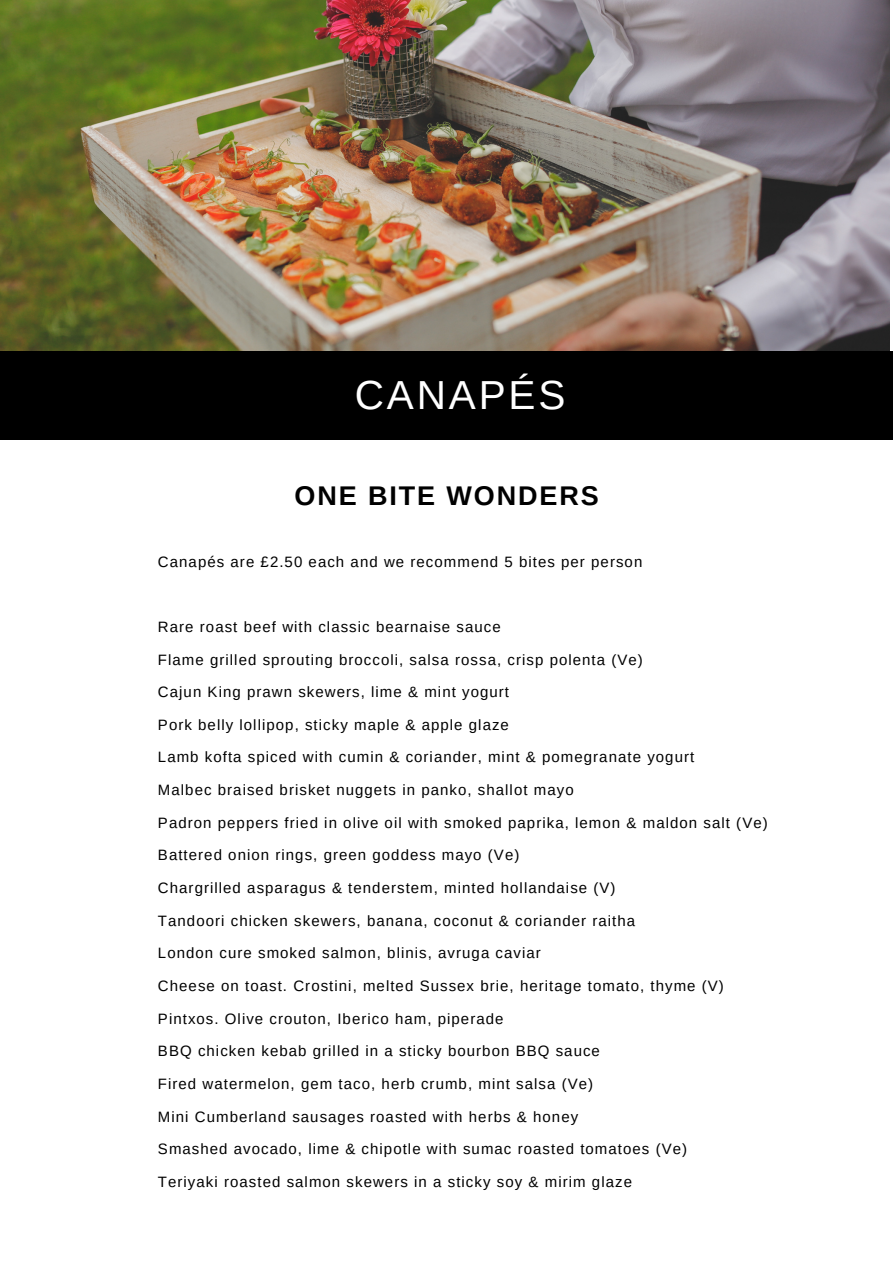
<style>
.page{position:relative;width:893px;height:1264px;background:#fff}
.page>*{position:absolute;margin:0;border:0;box-sizing:border-box;transform-origin:0 0}
.t1{font:40.5px "Arimo";letter-spacing:.07em;color:#fff}
.t2{font:700 27px "Arimo";letter-spacing:.07em;color:#000}
.t3{font:15px "Arimo";letter-spacing:.07em;color:#000}
</style>
<div class="page">
<img style="left:0;top:0;width:889px;height:351px">
<div style="left:0;top:351px;width:892px;height:89px;background:#000"></div>
<h1 class="t1" style="left:355px;top:373px;width:212px">CANAPÉS</h1>
<h2 class="t2" style="left:294px;top:480px;width:306px">ONE BITE WONDERS</h2>
<p class="t3" style="left:158px;top:553px;width:486px">Canapés are £2.50 each and we recommend 5 bites per person</p>
<p class="t3" style="left:158px;top:618px;width:344px">Rare roast beef with classic bearnaise sauce</p>
<p class="t3" style="left:158px;top:651px;width:486px">Flame grilled sprouting broccoli, salsa rossa, crisp polenta (Ve)</p>
<p class="t3" style="left:158px;top:683px;width:352px">Cajun King prawn skewers, lime &amp; mint yogurt</p>
<p class="t3" style="left:158px;top:716px;width:352px">Pork belly lollipop, sticky maple &amp; apple glaze</p>
<p class="t3" style="left:158px;top:749px;width:538px">Lamb kofta spiced with cumin &amp; coriander, mint &amp; pomegranate yogurt</p>
<p class="t3" style="left:158px;top:781px;width:417px">Malbec braised brisket nuggets in panko, shallot mayo</p>
<p class="t3" style="left:158px;top:814px;width:611px">Padron peppers fried in olive oil with smoked paprika, lemon &amp; maldon salt (Ve)</p>
<p class="t3" style="left:158px;top:846px;width:363px">Battered onion rings, green goddess mayo (Ve)</p>
<p class="t3" style="left:158px;top:879px;width:459px">Chargrilled asparagus &amp; tenderstem, minted hollandaise (V)</p>
<p class="t3" style="left:158px;top:912px;width:479px">Tandoori chicken skewers, banana, coconut &amp; coriander raitha</p>
<p class="t3" style="left:158px;top:944px;width:384px">London cure smoked salmon, blinis, avruga caviar</p>
<p class="t3" style="left:158px;top:977px;width:567px">Cheese on toast. Crostini, melted Sussex brie, heritage tomato, thyme (V)</p>
<p class="t3" style="left:158px;top:1010px;width:347px">Pintxos. Olive crouton, Iberico ham, piperade</p>
<p class="t3" style="left:158px;top:1042px;width:443px">BBQ chicken kebab grilled in a sticky bourbon BBQ sauce</p>
<p class="t3" style="left:158px;top:1075px;width:437px">Fired watermelon, gem taco, herb crumb, mint salsa (Ve)</p>
<p class="t3" style="left:158px;top:1107px;width:422px">Mini Cumberland sausages roasted with herbs &amp; honey</p>
<p class="t3" style="left:158px;top:1140px;width:530px">Smashed avocado, lime &amp; chipotle with sumac roasted tomatoes (Ve)</p>
<p class="t3" style="left:158px;top:1173px;width:475px">Teriyaki roasted salmon skewers in a sticky soy &amp; mirim glaze</p>
</div>
